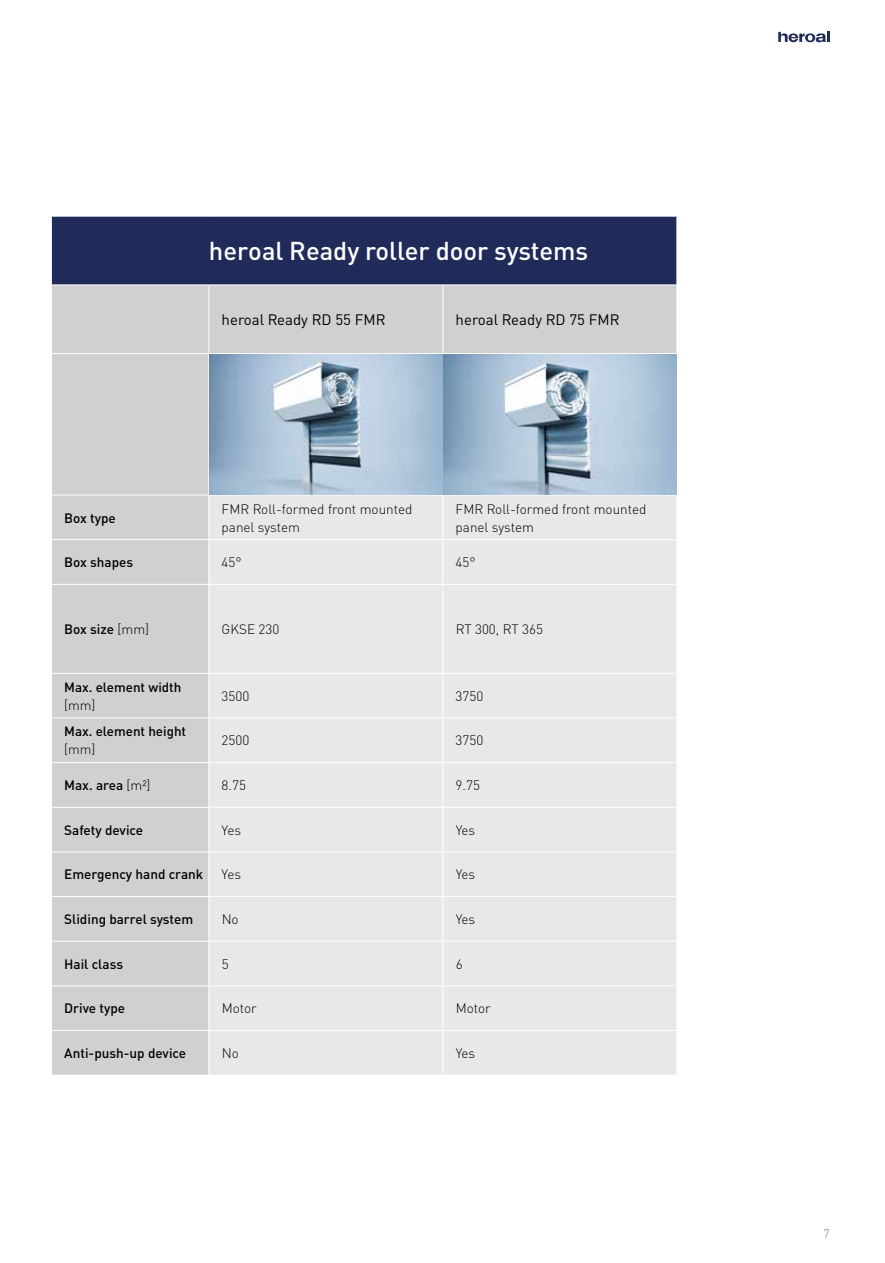
<style>
.page{position:relative;width:885px;height:1263px;background:#fff}
.page>*{position:absolute;margin:0;border:0;box-sizing:border-box;transform-origin:0 0}
.t1{font:500 25.5px "DIN Pro";color:#fff}
.t2{font:15px "DIN Pro";color:#000}
.t3{font:300 13.5px/18px "DIN Pro";color:#000}
.t4{font:500 13.5px "DIN Pro";color:#000}
.t5{font:500 13.35px "DIN Pro";color:#000}
.t6{font:300 13.35px "DIN Pro";color:#000}
.t7{font:300 12px "DIN Pro";color:#818080}
.s1{font-weight:300}
</style>
<div class="page">
<div style="left:51px;top:216px;width:625px;height:69px;background:#212b59"></div>
<div style="left:52px;top:286px;width:624px;height:67px;background:#d0d0d0"></div>
<div style="left:52px;top:354px;width:156px;height:721px;background:#d0d0d0"></div>
<div style="left:209px;top:1031px;width:467px;height:44px;background:#e8e8e8"></div>
<div style="left:209px;top:496px;width:467px;height:534px;background:#e8e8e8"></div>
<hr style="left:51px;top:216px;width:158px;height:1px;background:#fff">
<hr style="left:51px;top:217px;width:1px;height:68px;background:#fff">
<hr style="left:209px;top:216px;width:234px;height:1px;background:#fff">
<hr style="left:443px;top:216px;width:234px;height:1px;background:#fff">
<hr style="left:208px;top:285px;width:1px;height:68px;background:#fff">
<hr style="left:442px;top:285px;width:1px;height:68px;background:#fff">
<hr style="left:51px;top:495px;width:158px;height:1px;background:#fff">
<hr style="left:442px;top:495px;width:1px;height:44px;background:#fff">
<hr style="left:51px;top:539px;width:158px;height:1px;background:#fff">
<hr style="left:209px;top:539px;width:234px;height:1px;background:#fff">
<hr style="left:443px;top:539px;width:234px;height:1px;background:#fff">
<hr style="left:442px;top:540px;width:1px;height:44px;background:#fff">
<hr style="left:51px;top:584px;width:158px;height:1px;background:#fff">
<hr style="left:209px;top:584px;width:234px;height:1px;background:#fff">
<hr style="left:443px;top:584px;width:234px;height:1px;background:#fff">
<hr style="left:442px;top:585px;width:1px;height:88px;background:#fff">
<hr style="left:51px;top:673px;width:158px;height:1px;background:#fff">
<hr style="left:209px;top:673px;width:234px;height:1px;background:#fff">
<hr style="left:443px;top:673px;width:234px;height:1px;background:#fff">
<hr style="left:442px;top:674px;width:1px;height:43px;background:#fff">
<hr style="left:51px;top:717px;width:158px;height:1px;background:#fff">
<hr style="left:209px;top:717px;width:234px;height:1px;background:#fff">
<hr style="left:443px;top:717px;width:234px;height:1px;background:#fff">
<hr style="left:442px;top:718px;width:1px;height:44px;background:#fff">
<hr style="left:51px;top:762px;width:158px;height:1px;background:#fff">
<hr style="left:209px;top:762px;width:234px;height:1px;background:#fff">
<hr style="left:443px;top:762px;width:234px;height:1px;background:#fff">
<hr style="left:442px;top:763px;width:1px;height:44px;background:#fff">
<hr style="left:51px;top:807px;width:158px;height:1px;background:#fff">
<hr style="left:209px;top:807px;width:234px;height:1px;background:#fff">
<hr style="left:443px;top:807px;width:234px;height:1px;background:#fff">
<hr style="left:442px;top:808px;width:1px;height:43px;background:#fff">
<hr style="left:51px;top:851px;width:158px;height:1px;background:#fff">
<hr style="left:209px;top:851px;width:234px;height:1px;background:#fff">
<hr style="left:443px;top:851px;width:234px;height:1px;background:#fff">
<hr style="left:442px;top:852px;width:1px;height:44px;background:#fff">
<hr style="left:51px;top:896px;width:158px;height:1px;background:#fff">
<hr style="left:209px;top:896px;width:234px;height:1px;background:#fff">
<hr style="left:443px;top:896px;width:234px;height:1px;background:#fff">
<hr style="left:442px;top:897px;width:1px;height:44px;background:#fff">
<hr style="left:51px;top:941px;width:158px;height:1px;background:#fff">
<hr style="left:209px;top:941px;width:234px;height:1px;background:#fff">
<hr style="left:443px;top:941px;width:234px;height:1px;background:#fff">
<hr style="left:442px;top:941px;width:1px;height:44px;background:#fff">
<hr style="left:51px;top:985px;width:158px;height:1px;background:#fff">
<hr style="left:209px;top:985px;width:234px;height:1px;background:#fff">
<hr style="left:443px;top:985px;width:234px;height:1px;background:#fff">
<hr style="left:442px;top:986px;width:1px;height:44px;background:#fff">
<hr style="left:51px;top:1030px;width:158px;height:1px;background:#fff">
<hr style="left:442px;top:1031px;width:1px;height:44px;background:#fff">
<img style="left:209px;top:354px;width:234px;height:141px">
<svg style="left:443px;top:354px;width:233px;height:141px;background:#a6bcd0"></svg>
<svg style="left:778px;top:32px;width:51px;height:10px"></svg>
<h1 class="t1" style="left:209px;top:230px;width:381px">heroal Ready roller door systems</h1>
<p class="t2" style="left:221px;top:308px;width:165px">heroal Ready RD 55 FMR</p>
<p class="t2" style="left:455px;top:308px;width:165px">heroal Ready RD 75 FMR</p>
<p class="t4" style="left:64px;top:507px;width:53px">Box type</p>
<p class="t3" style="left:221px;top:498px;width:192px">FMR Roll-formed front mounted panel system</p>
<p class="t3" style="left:455px;top:498px;width:192px">FMR Roll-formed front mounted panel system</p>
<p class="t4" style="left:64px;top:551px;width:70px">Box shapes</p>
<p class="t3" style="left:221px;top:552px;width:22px">45°</p>
<p class="t3" style="left:455px;top:552px;width:22px">45°</p>
<p class="t4" style="left:64px;top:618px;width:86px">Box size <span class="s1">[mm]</span></p>
<p class="t3" style="left:222px;top:619px;width:59px">GKSE 230</p>
<p class="t3" style="left:455px;top:619px;width:89px">RT 300, RT 365</p>
<p class="t5" style="left:64px;top:676px;width:119px">Max. element width</p>
<p class="t6" style="left:64px;top:695px;width:33px">[mm]</p>
<p class="t5" style="left:64px;top:721px;width:123px">Max. element height</p>
<p class="t6" style="left:64px;top:739px;width:33px">[mm]</p>
<p class="t3" style="left:221px;top:686px;width:29px">3500</p>
<p class="t3" style="left:455px;top:686px;width:29px">3750</p>
<p class="t3" style="left:221px;top:730px;width:29px">2500</p>
<p class="t3" style="left:455px;top:730px;width:29px">3750</p>
<p class="t4" style="left:64px;top:774px;width:88px">Max. area <span class="s1">[m²]</span></p>
<p class="t3" style="left:221px;top:775px;width:26px">8.75</p>
<p class="t3" style="left:455px;top:775px;width:26px">9.75</p>
<p class="t4" style="left:64px;top:819px;width:80px">Safety device</p>
<p class="t3" style="left:222px;top:820px;width:21px">Yes</p>
<p class="t3" style="left:455px;top:820px;width:21px">Yes</p>
<p class="t4" style="left:64px;top:863px;width:140px">Emergency hand crank</p>
<p class="t3" style="left:222px;top:864px;width:21px">Yes</p>
<p class="t3" style="left:455px;top:864px;width:21px">Yes</p>
<p class="t4" style="left:64px;top:908px;width:130px">Sliding barrel system</p>
<p class="t3" style="left:222px;top:909px;width:19px">No</p>
<p class="t3" style="left:455px;top:909px;width:21px">Yes</p>
<p class="t4" style="left:64px;top:953px;width:60px">Hail class</p>
<p class="t3" style="left:222px;top:954px;width:8px">5</p>
<p class="t3" style="left:455px;top:954px;width:8px">6</p>
<p class="t4" style="left:64px;top:997px;width:62px">Drive type</p>
<p class="t3" style="left:222px;top:998px;width:37px">Motor</p>
<p class="t3" style="left:455px;top:998px;width:37px">Motor</p>
<p class="t4" style="left:64px;top:1042px;width:123px">Anti-push-up device</p>
<p class="t3" style="left:222px;top:1043px;width:19px">No</p>
<p class="t3" style="left:455px;top:1043px;width:21px">Yes</p>
<p class="t7" style="left:823px;top:1224px;width:8px">7</p>
</div>
